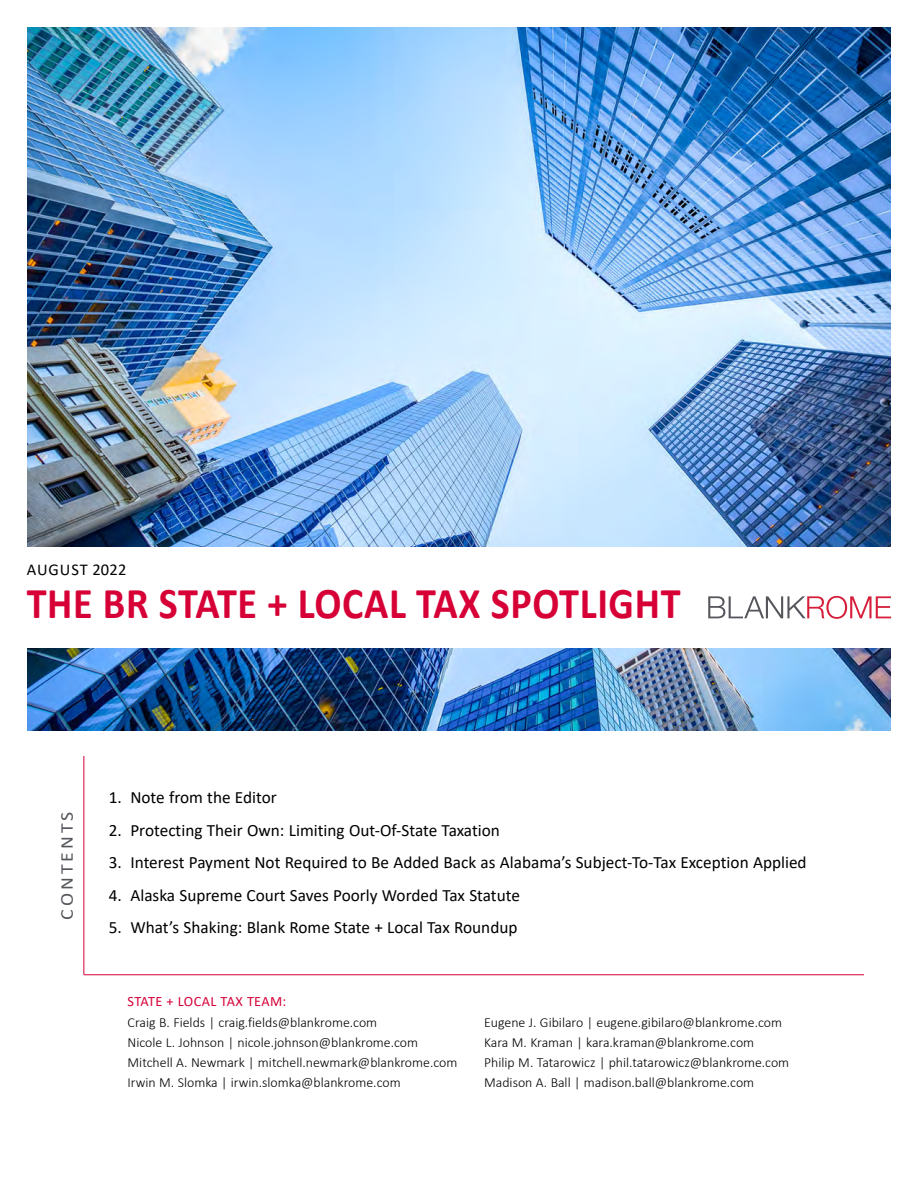
<style>
.page{position:relative;width:918px;height:1188px;background:#fff}
.page>*{position:absolute;margin:0;border:0;box-sizing:border-box;transform-origin:0 0}
.t1{font:700 44.1px "Calibri";letter-spacing:.015em;color:#d60037;scale:.91 1}
.t2{font:18px "Calibri";letter-spacing:.15em;color:#54565b;scale:1.1 1}
.new_00_TOC_copy{font:17.25px "Calibri";color:#000}
.t3{font:16.5px "Calibri";letter-spacing:.045em;color:#000}
.t4{font:14.25px "Calibri";letter-spacing:.025em;color:#d60037}
.t5{font:300 13.8px "Calibri";color:#000}
</style>
<div class="page">
<hr style="left:83px;top:756px;width:1px;height:219px;background:#d60037">
<hr style="left:84px;top:974px;width:780px;height:1px;background:#d60037">
<img style="left:27px;top:27px;width:864px;height:703px">
<div style="left:0;top:547px;width:917px;height:101px;background:#fff"></div>
<svg style="left:708px;top:596px;width:183px;height:23px"></svg>
<p class="t3" style="left:27px;top:559px;width:101px">AUGUST 2022</p>
<p class="t1" style="left:27px;top:572px;width:720px">THE BR STATE + LOCAL TAX SPOTLIGHT</p>
<p class="t2" style="left:54px;top:920px;width:100px;rotate:-90deg">CONTENTS</p>
<p class="new_00_TOC_copy" style="left:109px;top:785px;width:170px">1. Note from the Editor</p>
<p class="new_00_TOC_copy" style="left:109px;top:818px;width:393px">2. Protecting Their Own: Limiting Out-Of-State Taxation</p>
<p class="new_00_TOC_copy" style="left:109px;top:850px;width:699px">3. Interest Payment Not Required to Be Added Back as Alabama’s Subject-To-Tax Exception Applied</p>
<p class="new_00_TOC_copy" style="left:109px;top:883px;width:413px">4. Alaska Supreme Court Saves Poorly Worded Tax Statute</p>
<p class="new_00_TOC_copy" style="left:109px;top:916px;width:410px">5. What’s Shaking: Blank Rome State + Local Tax Roundup</p>
<p class="t4" style="left:128px;top:992px;width:160px">STATE + LOCAL TAX TEAM:</p>
<p class="t5" style="left:128px;top:1014px;width:251px">Craig B. Fields | craig.fields@blankrome.com</p>
<p class="t5" style="left:128px;top:1034px;width:292px">Nicole L. Johnson | nicole.johnson@blankrome.com</p>
<p class="t5" style="left:128px;top:1054px;width:331px">Mitchell A. Newmark | mitchell.newmark@blankrome.com</p>
<p class="t5" style="left:128px;top:1074px;width:275px">Irwin M. Slomka | irwin.slomka@blankrome.com</p>
<p class="t5" style="left:484px;top:1014px;width:299px">Eugene J. Gibilaro | eugene.gibilaro@blankrome.com</p>
<p class="t5" style="left:484px;top:1034px;width:272px">Kara M. Kraman | kara.kraman@blankrome.com</p>
<p class="t5" style="left:484px;top:1054px;width:307px">Philip M. Tatarowicz | phil.tatarowicz@blankrome.com</p>
<p class="t5" style="left:484px;top:1074px;width:272px">Madison A. Ball | madison.ball@blankrome.com</p>
</div>
